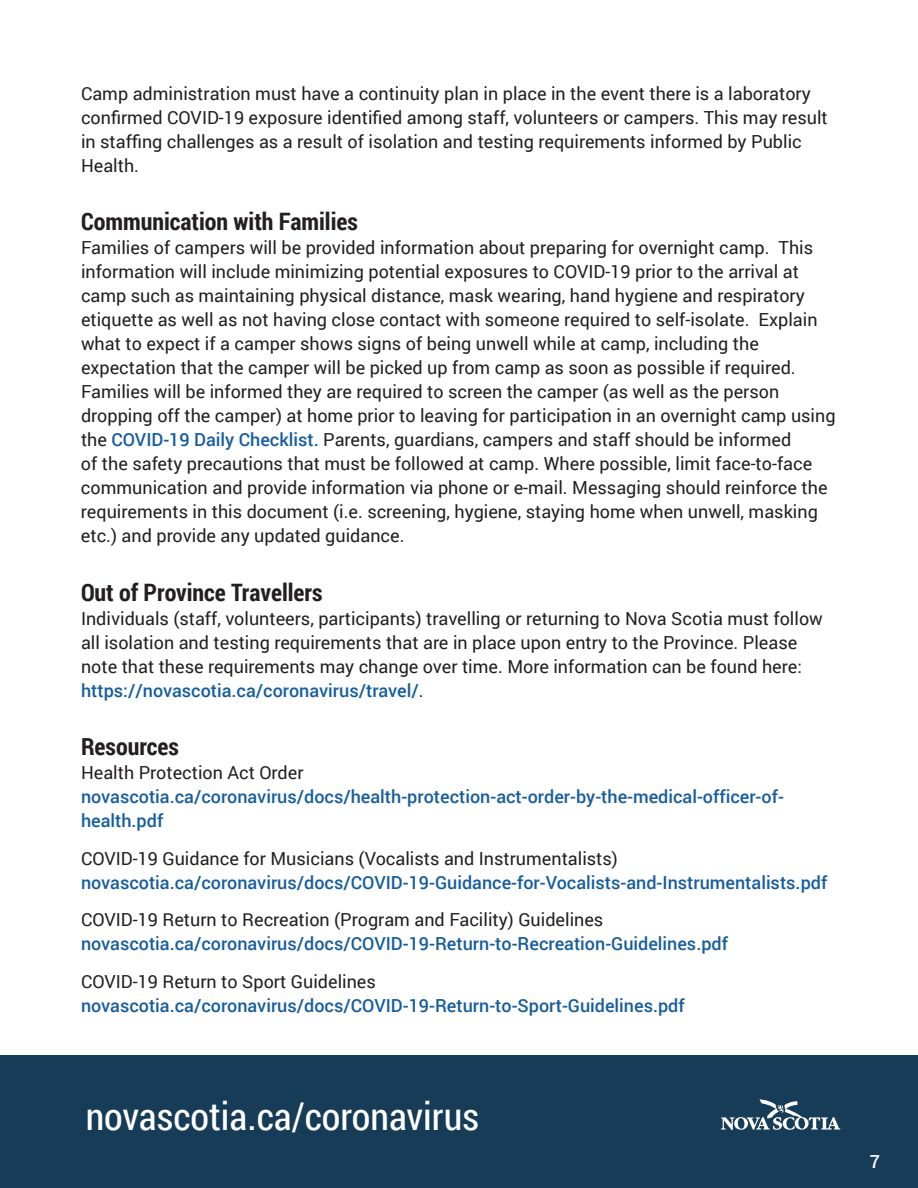
<style>
.page{position:relative;width:918px;height:1188px;background:#fff}
.page>*{position:absolute;margin:0;border:0;box-sizing:border-box;transform-origin:0 0}
.t1{font:38.25px "Roboto Condensed";color:#fff}
.t2{font:700 24px "Roboto Condensed";color:#231f20}
.t3{font:18px/24px "Roboto";color:#231f20}
.t4{font:500 18px/24px "Roboto";color:#175d9e}
.t5{font:500 18px "Roboto";color:#fff}
.s1{font-weight:500;color:#175d9e}
</style>
<div class="page">
<div style="left:0;top:1055px;width:918px;height:133px;background:#163c57"></div>
<svg style="left:721px;top:1099px;width:119px;height:31px"></svg>
<p class="t3" style="left:81px;top:81px;width:748px">Camp administration must have a continuity plan in place in the event there is a laboratory confirmed COVID-19 exposure identified among staff, volunteers or campers. This may result in staffing challenges as a result of isolation and testing requirements informed by Public Health.</p>
<h2 class="t2" style="left:81px;top:205px;width:278px">Communication with Families</h2>
<p class="t3" style="left:81px;top:235px;width:756px">Families of campers will be provided information about preparing for overnight camp. This information will include minimizing potential exposures to COVID-19 prior to the arrival at camp such as maintaining physical distance, mask wearing, hand hygiene and respiratory etiquette as well as not having close contact with someone required to self-isolate. Explain what to expect if a camper shows signs of being unwell while at camp, including the expectation that the camper will be picked up from camp as soon as possible if required.<br>Families will be informed they are required to screen the camper (as well as the person dropping off the camper) at home prior to leaving for participation in an overnight camp using the <span class="s1">COVID-19 Daily Checklist.</span> Parents, guardians, campers and staff should be informed<br>of the safety precautions that must be followed at camp. Where possible, limit face-to-face communication and provide information via phone or e-mail. Messaging should reinforce the requirements in this document (i.e. screening, hygiene, staying home when unwell, masking etc.) and provide any updated guidance.</p>
<h2 class="t2" style="left:81px;top:575px;width:243px">Out of Province Travellers</h2>
<p class="t3" style="left:81px;top:606px;width:743px">Individuals (staff, volunteers, participants) travelling or returning to Nova Scotia must follow all isolation and testing requirements that are in place upon entry to the Province. Please note that these requirements may change over time. More information can be found here: <span class="s1">https://novascotia.ca/coronavirus/travel/</span>.</p>
<h2 class="t2" style="left:81px;top:730px;width:99px">Resources</h2>
<p class="t3" style="left:81px;top:760px;width:224px">Health Protection Act Order</p>
<p class="t4" style="left:81px;top:784px;width:704px">novascotia.ca/coronavirus/docs/health-protection-act-order-by-the-medical-officer-of&shy;health.pdf</p>
<p class="t3" style="left:81px;top:846px;width:538px">COVID-19 Guidance for Musicians (Vocalists and Instrumentalists)</p>
<p class="t4" style="left:81px;top:870px;width:748px">novascotia.ca/coronavirus/docs/COVID-19-Guidance-for-Vocalists-and-Instrumentalists.pdf</p>
<p class="t3" style="left:81px;top:907px;width:524px">COVID-19 Return to Recreation (Program and Facility) Guidelines</p>
<p class="t4" style="left:81px;top:931px;width:649px">novascotia.ca/coronavirus/docs/COVID-19-Return-to-Recreation-Guidelines.pdf</p>
<p class="t3" style="left:81px;top:969px;width:296px">COVID-19 Return to Sport Guidelines</p>
<p class="t4" style="left:81px;top:993px;width:605px">novascotia.ca/coronavirus/docs/COVID-19-Return-to-Sport-Guidelines.pdf</p>
<h1 class="t1" style="left:86px;top:1090px;width:395px">novascotia.ca/coronavirus</h1>
<p class="t5" style="left:870px;top:1149px;width:12px">7</p>
</div>
